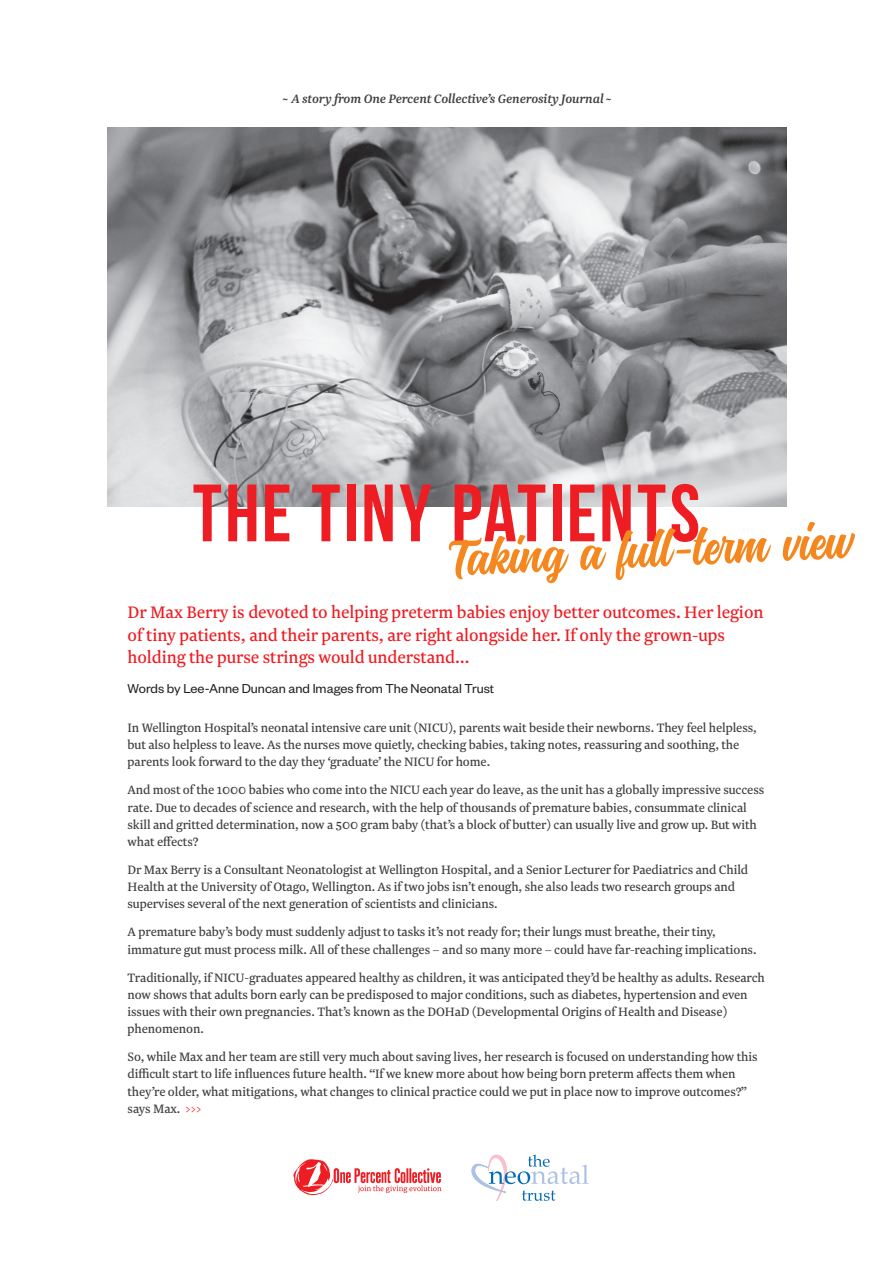
<style>
.page{position:relative;width:893px;height:1263px;background:#fff}
.page>*{position:absolute;margin:0;border:0;box-sizing:border-box;transform-origin:0 0}
.t1{font:81px "Bebas Neue";letter-spacing:.035em;color:#ee1d23}
.Handlettering{font:50.25px "Montana Typeface";color:#f5871f}
.Red_intro_para{font:19.5px/22.5px "Newzald";letter-spacing:-.005em;color:#ee1d23}
.Body_Copy{font:14.25px/17.2px "Newzald";letter-spacing:-.005em;color:#3e3e3f}
.Body_Copy-2{font:italic 500 14.25px "Newzald";letter-spacing:-.005em;color:#3e3e3f}
.Grey_credit{font:14.25px "Founders Grotesk";color:#231f20}
.s1{color:#ee1d23}
</style>
<div class="page">
<img style="left:107px;top:128px;width:680px;height:378px">
<svg style="left:293px;top:1159px;width:148px;height:36px"></svg>
<svg style="left:472px;top:1155px;width:117px;height:46px"></svg>
<p class="Body_Copy-2" style="left:283px;top:90px;width:331px">~ A story from One Percent Collective’s Generosity Journal ~</p>
<p class="t1" style="left:193px;top:469px;width:509px">THE TINY PATIENTS</p>
<p class="Handlettering" style="left:446px;top:531px;width:408px;rotate:-3deg">Taking a full-term view</p>
<p class="Red_intro_para" style="left:128px;top:601px;width:637px">Dr Max Berry is devoted to helping preterm babies enjoy better outcomes. Her legion of tiny patients, and their parents, are right alongside her. If only the grown-ups holding the purse strings would understand…</p>
<p class="Grey_credit" style="left:128px;top:680px;width:368px">Words by Lee-Anne Duncan and Images from The Neonatal Trust</p>
<p class="Body_Copy" style="left:128px;top:719px;width:631px">In Wellington Hospital’s neonatal intensive care unit (NICU), parents wait beside their newborns. They feel helpless, but also helpless to leave. As the nurses move quietly, checking babies, taking notes, reassuring and soothing, the parents look forward to the day they ‘graduate’ the NICU for home.</p>
<p class="Body_Copy" style="left:128px;top:781px;width:638px">And most of the 1000 babies who come into the NICU each year do leave, as the unit has a globally impressive success rate. Due to decades of science and research, with the help of thousands of premature babies, consummate clinical skill and gritted determination, now a 500 gram baby (that’s a block of butter) can usually live and grow up. But with what effects?</p>
<p class="Body_Copy" style="left:128px;top:861px;width:622px">Dr Max Berry is a Consultant Neonatologist at Wellington Hospital, and a Senior Lecturer for Paediatrics and Child<br>Health at the University of Otago, Wellington. As if two jobs isn’t enough, she also leads two research groups and supervises several of the next generation of scientists and clinicians.</p>
<p class="Body_Copy" style="left:128px;top:923px;width:630px">A premature baby’s body must suddenly adjust to tasks it’s not ready for; their lungs must breathe, their tiny, immature gut must process milk. All of these challenges – and so many more – could have far-reaching implications.</p>
<p class="Body_Copy" style="left:128px;top:968px;width:639px">Traditionally, if NICU-graduates appeared healthy as children, it was anticipated they’d be healthy as adults. Research now shows that adults born early can be predisposed to major conditions, such as diabetes, hypertension and even issues with their own pregnancies. That’s known as the DOHaD (Developmental Origins of Health and Disease) phenomenon.</p>
<p class="Body_Copy" style="left:128px;top:1048px;width:631px">So, while Max and her team are still very much about saving lives, her research is focused on understanding how this difficult start to life influences future health. “If we knew more about how being born preterm affects them when they’re older, what mitigations, what changes to clinical practice could we put in place now to improve outcomes?” says Max. <span class="s1">&gt;&gt;&gt;</span></p>
</div>
